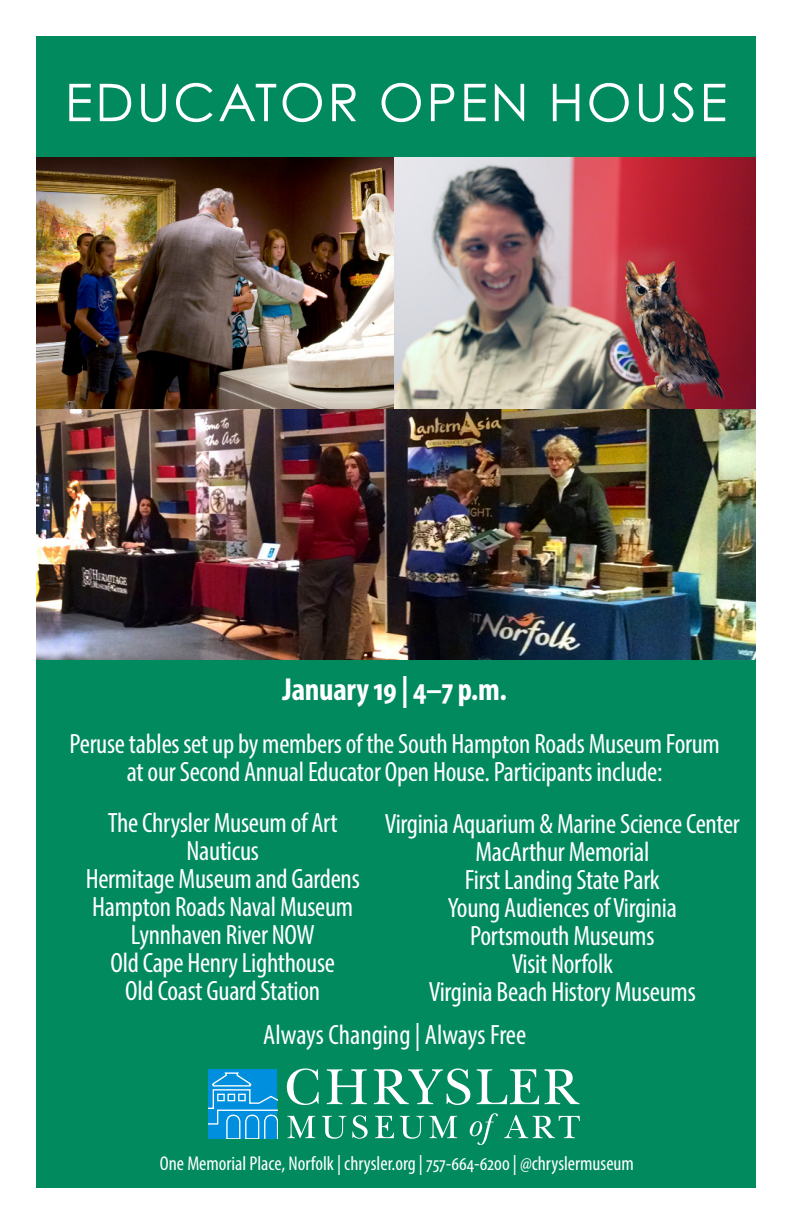
<style>
.page{position:relative;width:792px;height:1224px;background:#fff}
.page>*{position:absolute;margin:0;border:0;box-sizing:border-box;transform-origin:0 0}
.Head{font:52px "Century Gothic";letter-spacing:.05em;color:#fff}
.date_head{font:700 condensed 32px "Myriad Pro";letter-spacing:-.01em;color:#fff}
.text{font:condensed 28px/28px "Myriad Pro";letter-spacing:-.01em;color:#fff;text-align:center}
.t1{font:condensed 20px "Myriad Pro";color:#fff}
</style>
<div class="page">
<div style="left:36px;top:618px;width:720px;height:570px;background:#008a5e"></div>
<div style="left:36px;top:36px;width:720px;height:199px;background:#008a5e"></div>
<svg style="left:287px;top:1068px;width:32px;height:37px"></svg>
<svg style="left:327px;top:1069px;width:40px;height:35px"></svg>
<svg style="left:374px;top:1068px;width:96px;height:37px"></svg>
<svg style="left:477px;top:1069px;width:62px;height:35px"></svg>
<svg style="left:545px;top:1069px;width:34px;height:35px"></svg>
<svg style="left:287px;top:1116px;width:28px;height:22px"></svg>
<svg style="left:322px;top:1116px;width:24px;height:23px"></svg>
<svg style="left:352px;top:1115px;width:16px;height:24px"></svg>
<svg style="left:375px;top:1116px;width:19px;height:22px"></svg>
<svg style="left:400px;top:1116px;width:57px;height:23px"></svg>
<svg style="left:470px;top:1113px;width:28px;height:31px"></svg>
<svg style="left:504px;top:1115px;width:76px;height:23px"></svg>
<div style="left:208px;top:1069px;width:69px;height:69px;background:#008fde"></div>
<svg style="left:208px;top:1072px;width:69px;height:66px"></svg>
<img style="left:36px;top:157px;width:720px;height:503px">
<p class="Head" style="left:65px;top:71px;width:664px">EDUCATOR OPEN HOUSE</p>
<p class="date_head" style="left:283px;top:669px;width:226px">January 19 | 4–7 p.m.</p>
<p class="text" style="left:70px;top:730px;width:652px">Peruse tables set up by members of the South Hampton Roads Museum Forum at our Second Annual Educator Open House. Participants include:</p>
<p class="text" style="left:86px;top:809px;width:276px">The Chrysler Museum of Art<br>Nauticus<br>Hermitage Museum and Gardens<br>Hampton Roads Naval Museum<br>Lynnhaven River NOW<br>Old Cape Henry Lighthouse<br>Old Coast Guard Station</p>
<p class="text" style="left:385px;top:809px;width:357px">Virginia Aquarium &amp; Marine Science Center<br>MacArthur Memorial<br>First Landing State Park<br>Young Audiences of Virginia<br>Portsmouth Museums<br>Visit Norfolk<br>Virginia Beach History Museums</p>
<p class="text" style="left:263px;top:1020px;width:264px">Always Changing | Always Free</p>
<p class="t1" style="left:160px;top:1151px;width:476px">One Memorial Place, Norfolk | chrysler.org | 757-664-6200 | @chryslermuseum</p>
</div>
